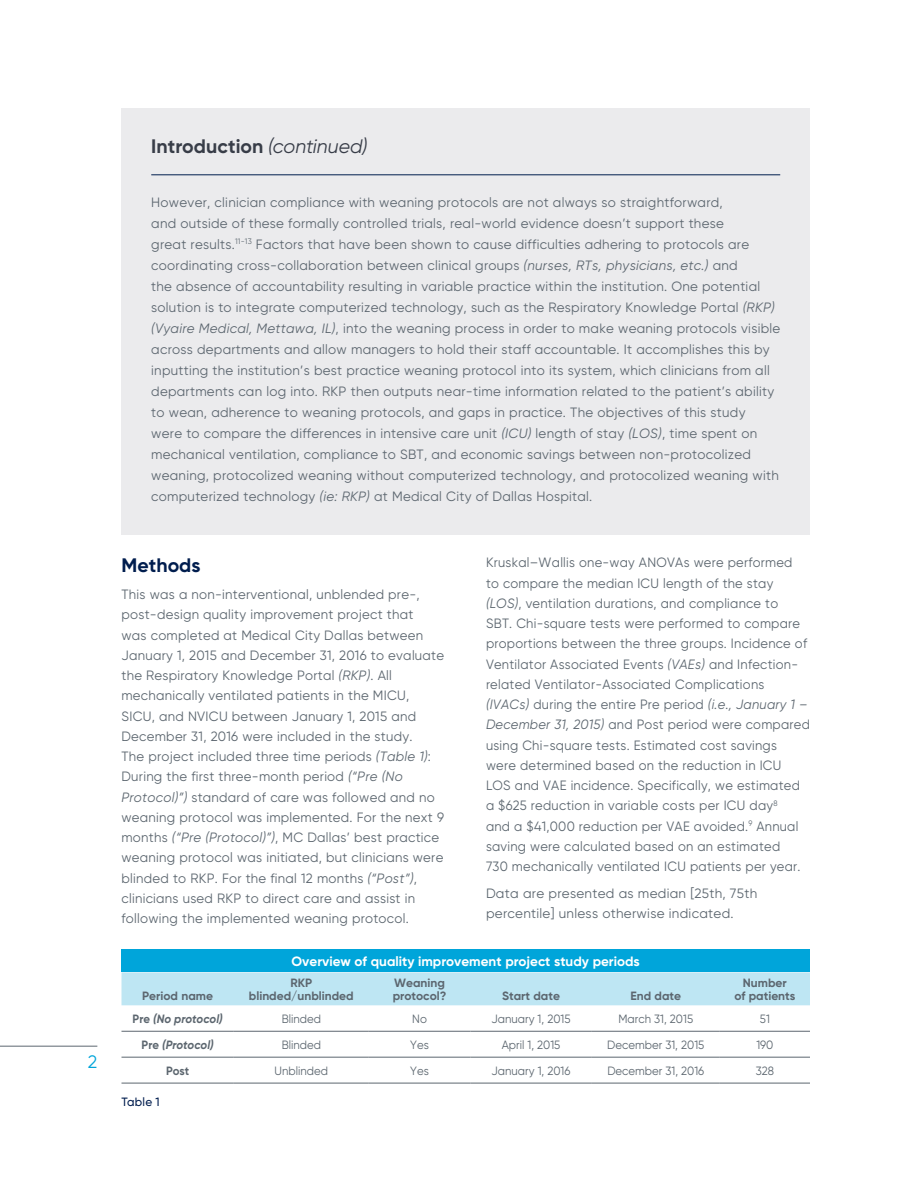
<style>
.page{position:relative;width:918px;height:1188px;background:#fff}
.page>*{position:absolute;margin:0;border:0;box-sizing:border-box;transform-origin:0 0}
.Intro{font:700 19.5px "Gilroy";color:#383d48}
.Subhead_13_15{font:700 19.5px "Gilroy";color:#001d4e}
.t1{font:18px "Gilroy";color:#00a5da}
.Gray_Box_Copy{font:13.5px/21px "Gilroy";letter-spacing:.02em;color:#5c666f}
.Body_text_9_13{font:13.5px/20.2px "Gilroy";letter-spacing:.02em;color:#5c666f}
.Body_text_9_13-2{font:13.5px/20.2px "Gilroy";letter-spacing:.02em;color:#5c666f;scale:.96 1}
.Chart_Head{font:700 13.5px "Gilroy";color:#fff}
.Chart_Body_light{font:12px "Gilroy";color:#5c666f;scale:.95 1}
.Chart_Subhead{font:700 12px/13.5px "Gilroy";color:#5c666f;text-align:center}
.Chart_Body_light-2{font:italic 700 12px "Gilroy";color:#5c666f;scale:.95 1}
.Caption_9_11_289{font:500 12px "Gilroy";letter-spacing:.02em;color:#001d4e}
.Chart_Body_light-3{font:700 12px "Gilroy";color:#5c666f;scale:.95 1}
.s1{font-weight:400;font-style:italic}
.s2{font-style:italic}
.s3{font-style:normal}
</style>
<div class="page">
<hr style="left:0;top:1046px;width:97px;height:1px;background:#5c666f">
<div style="left:122px;top:108px;width:688px;height:427px;background:#ebebed"></div>
<hr style="left:151px;top:175px;width:629px;height:1px;background:#001d4e">
<div style="left:122px;top:949px;width:688px;height:23px;background:#00a5da"></div>
<div style="left:122px;top:972px;width:688px;height:33px;background:#bee6f3"></div>
<hr style="left:122px;top:1031px;width:112px;height:1px;background:#5c666f">
<hr style="left:234px;top:1031px;width:135px;height:1px;background:#5c666f">
<hr style="left:369px;top:1031px;width:101px;height:1px;background:#5c666f">
<hr style="left:470px;top:1031px;width:122px;height:1px;background:#5c666f">
<hr style="left:592px;top:1031px;width:128px;height:1px;background:#5c666f">
<hr style="left:720px;top:1031px;width:90px;height:1px;background:#5c666f">
<hr style="left:122px;top:1057px;width:112px;height:1px;background:#5c666f">
<hr style="left:234px;top:1057px;width:135px;height:1px;background:#5c666f">
<hr style="left:369px;top:1057px;width:101px;height:1px;background:#5c666f">
<hr style="left:470px;top:1057px;width:122px;height:1px;background:#5c666f">
<hr style="left:592px;top:1057px;width:128px;height:1px;background:#5c666f">
<hr style="left:720px;top:1057px;width:90px;height:1px;background:#5c666f">
<hr style="left:122px;top:1083px;width:112px;height:1px;background:#5c666f">
<hr style="left:234px;top:1083px;width:135px;height:1px;background:#5c666f">
<hr style="left:369px;top:1083px;width:101px;height:1px;background:#5c666f">
<hr style="left:470px;top:1083px;width:122px;height:1px;background:#5c666f">
<hr style="left:592px;top:1083px;width:128px;height:1px;background:#5c666f">
<hr style="left:720px;top:1083px;width:90px;height:1px;background:#5c666f">
<p class="t1" style="left:88px;top:1050px;width:11px">2</p>
<p class="Intro" style="left:151px;top:134px;width:218px">Introduction <span class="s1">(continued)</span></p>
<p class="Gray_Box_Copy" style="left:151px;top:191px;width:631px">However, clinician compliance with weaning protocols are not always so straightforward,<br>and outside of these formally controlled trials, real-world evidence doesn’t support these<br>great results.<sup>11-13</sup> Factors that have been shown to cause difficulties adhering to protocols are coordinating cross-collaboration between clinical groups <span class="s2">(nurses, RTs, physicians, etc.)</span> and<br>the absence of accountability resulting in variable practice within the institution. One potential solution is to integrate computerized technology, such as the Respiratory Knowledge Portal <span class="s2">(RKP) (Vyaire Medical, Mettawa, IL)</span>, into the weaning process in order to make weaning protocols visible across departments and allow managers to hold their staff accountable. It accomplishes this by inputting the institution’s best practice weaning protocol into its system, which clinicians from all departments can log into. RKP then outputs near-time information related to the patient’s ability to wean, adherence to weaning protocols, and gaps in practice. The objectives of this study<br>were to compare the differences in intensive care unit <span class="s2">(ICU)</span> length of stay <span class="s2">(LOS)</span>, time spent on mechanical ventilation, compliance to SBT, and economic savings between non-protocolized weaning, protocolized weaning without computerized technology, and protocolized weaning with computerized technology <span class="s2">(ie: RKP)</span> at Medical City of Dallas Hospital.</p>
<p class="Subhead_13_15" style="left:122px;top:553px;width:81px">Methods</p>
<p class="Body_text_9_13" style="left:122px;top:584px;width:324px">This was a non-interventional, unblended pre-, post-design quality improvement project that<br>was completed at Medical City Dallas between January 1, 2015 and December 31, 2016 to evaluate the Respiratory Knowledge Portal <span class="s2">(RKP)</span>. All mechanically ventilated patients in the MICU, SICU, and NVICU between January 1, 2015 and December 31, 2016 were included in the study.<br>The project included three time periods <span class="s2">(Table 1)</span>:<br>During the first three-month period <span class="s2">(“Pre (No Protocol)”)</span> standard of care was followed and no weaning protocol was implemented. For the next 9 months <span class="s2">(“Pre (Protocol)”)</span>, MC Dallas’ best practice weaning protocol was initiated, but clinicians were blinded to RKP. For the final 12 months <span class="s2">(“Post”)</span>, clinicians used RKP to direct care and assist in following the implemented weaning protocol.</p>
<p class="Body_text_9_13-2" style="left:486px;top:552px;width:339px">Kruskal–Wallis one-way ANOVAs were performed<br>to compare the median ICU length of the stay <span class="s2">(LOS)</span>, ventilation durations, and compliance to<br>SBT. Chi-square tests were performed to compare proportions between the three groups. Incidence of Ventilator Associated Events <span class="s2">(VAEs)</span> and Infection&shy;related Ventilator-Associated Complications <span class="s2">(IVACs)</span> during the entire Pre period <span class="s2">(i.e., January 1 – December 31, 2015)</span> and Post period were compared using Chi-square tests. Estimated cost savings were determined based on the reduction in ICU<br>LOS and VAE incidence. Specifically, we estimated a $625 reduction in variable costs per ICU day<sup>8<br></sup>and a $41,000 reduction per VAE avoided.<sup>9</sup> Annual saving were calculated based on an estimated<br>730 mechanically ventilated ICU patients per year.</p>
<p class="Body_text_9_13" style="left:486px;top:883px;width:273px">Data are presented as median [25th, 75th percentile] unless otherwise indicated.</p>
<p class="Chart_Subhead" style="left:142px;top:989px;width:72px">Period name</p>
<p class="Chart_Head" style="left:292px;top:953px;width:350px">Overview of quality improvement project study periods</p>
<p class="Chart_Subhead" style="left:249px;top:976px;width:106px">RKP blinded/unblinded</p>
<p class="Chart_Subhead" style="left:393px;top:976px;width:55px;text-align:left">Weaning protocol?</p>
<p class="Chart_Subhead" style="left:502px;top:989px;width:59px">Start date</p>
<p class="Chart_Subhead" style="left:630px;top:989px;width:52px">End date</p>
<p class="Chart_Subhead" style="left:734px;top:976px;width:63px">Number<br>of patients</p>
<p class="Chart_Body_light-2" style="left:133px;top:1011px;width:96px"><span class="s3">Pre</span> (No protocol)</p>
<p class="Chart_Body_light" style="left:282px;top:1011px;width:43px">Blinded</p>
<p class="Chart_Body_light" style="left:412px;top:1011px;width:17px">No</p>
<p class="Chart_Body_light" style="left:492px;top:1011px;width:85px">January 1, 2015</p>
<p class="Chart_Body_light" style="left:618px;top:1011px;width:80px">March 31, 2015</p>
<p class="Chart_Body_light" style="left:760px;top:1011px;width:12px">51</p>
<p class="Chart_Body_light-2" style="left:142px;top:1037px;width:77px"><span class="s3">Pre</span> (Protocol)</p>
<p class="Chart_Body_light" style="left:282px;top:1037px;width:43px">Blinded</p>
<p class="Chart_Body_light" style="left:410px;top:1037px;width:21px">Yes</p>
<p class="Chart_Body_light" style="left:502px;top:1037px;width:63px">April 1, 2015</p>
<p class="Chart_Body_light" style="left:607px;top:1037px;width:104px">December 31, 2015</p>
<p class="Chart_Body_light" style="left:756px;top:1037px;width:19px">190</p>
<p class="Chart_Body_light-3" style="left:166px;top:1063px;width:26px">Post</p>
<p class="Chart_Body_light" style="left:275px;top:1063px;width:58px">Unblinded</p>
<p class="Chart_Body_light" style="left:410px;top:1063px;width:21px">Yes</p>
<p class="Chart_Body_light" style="left:492px;top:1063px;width:85px">January 1, 2016</p>
<p class="Chart_Body_light" style="left:607px;top:1063px;width:104px">December 31, 2016</p>
<p class="Chart_Body_light" style="left:756px;top:1063px;width:21px">328</p>
<p class="Caption_9_11_289" style="left:122px;top:1094px;width:40px">Table 1</p>
</div>
